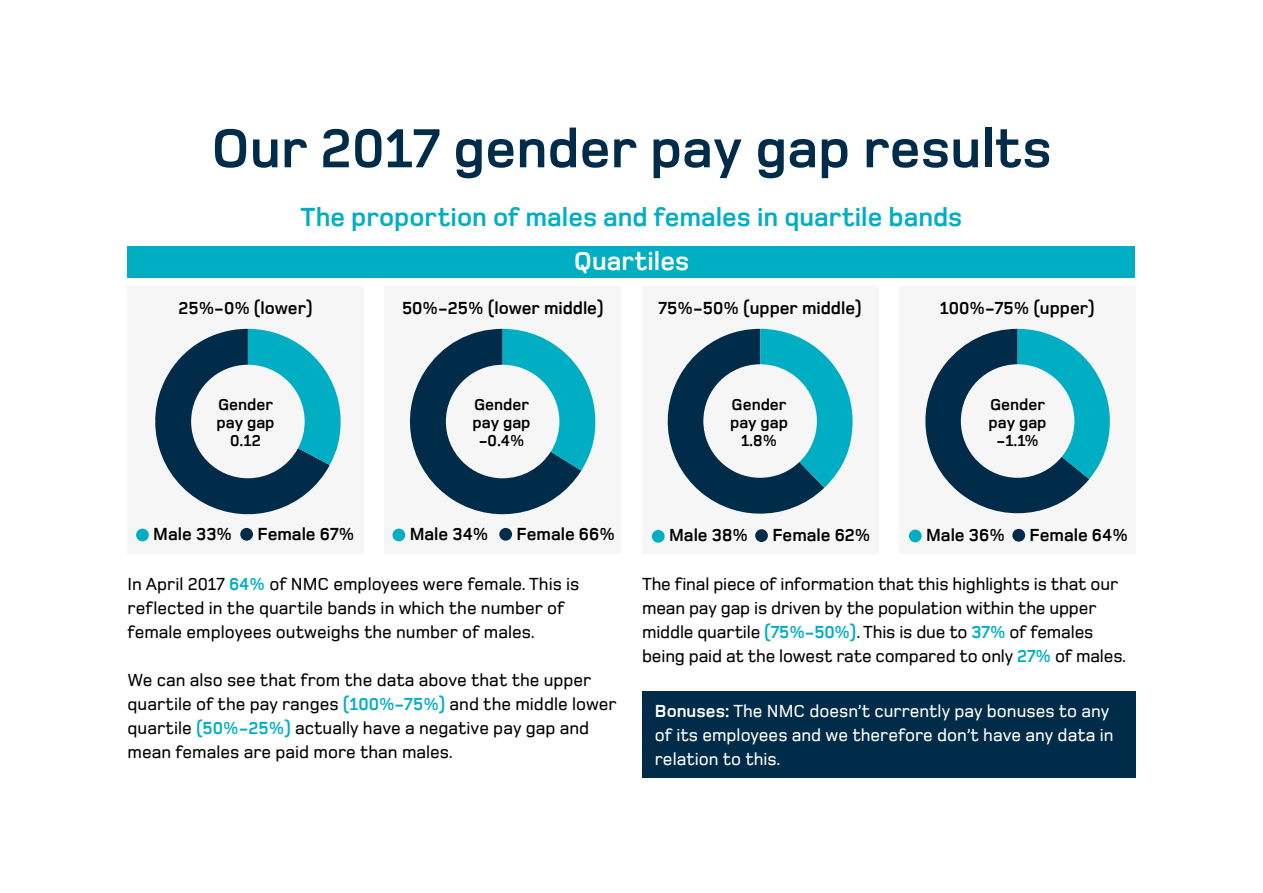
<style>
.page{position:relative;width:1263px;height:893px;background:#fff}
.page>*{position:absolute;margin:0;border:0;box-sizing:border-box;transform-origin:0 0}
.t1{font:700 57px "Foundry Monoline";color:#002c4a}
.t2{font:700 27px "Foundry Monoline";color:#00aec4}
.t3{font:700 27px "Foundry Monoline";color:#fff}
.t4{font:500 18px/24px "Foundry Monoline";color:#000}
.t5{font:700 18px "Foundry Monoline";color:#000}
.t6{font:500 18px/24px "Foundry Monoline";color:#fff}
.t7{font:700 16.5px/18px "Foundry Monoline";color:#000;text-align:center}
.s1{font-weight:700;color:#00aec4}
.s2{font-weight:700}
</style>
<div class="page">
<div style="left:128px;top:286px;width:236px;height:268px;background:#f6f6f6"></div>
<div style="left:385px;top:286px;width:236px;height:268px;background:#f6f6f6"></div>
<div style="left:642px;top:286px;width:236px;height:268px;background:#f6f6f6"></div>
<div style="left:899px;top:286px;width:236px;height:268px;background:#f6f6f6"></div>
<div style="left:642px;top:691px;width:493px;height:86px;background:#002c4a"></div>
<svg style="left:155px;top:329px;width:186px;height:186px"></svg>
<svg style="left:409px;top:329px;width:186px;height:186px"></svg>
<svg style="left:667px;top:329px;width:185px;height:185px"></svg>
<svg style="left:925px;top:329px;width:185px;height:185px"></svg>
<div style="left:128px;top:247px;width:1007px;height:31px;background:#00aec4"></div>
<div style="left:136px;top:529px;width:13px;height:12px;background:#00aec4;border-radius:50%"></div>
<div style="left:240px;top:528px;width:13px;height:13px;background:#002c4a;border-radius:50%"></div>
<div style="left:392px;top:529px;width:13px;height:12px;background:#00aec4;border-radius:50%"></div>
<div style="left:499px;top:528px;width:13px;height:13px;background:#002c4a;border-radius:50%"></div>
<div style="left:652px;top:530px;width:13px;height:13px;background:#00aec4;border-radius:50%"></div>
<div style="left:755px;top:529px;width:13px;height:13px;background:#002c4a;border-radius:50%"></div>
<div style="left:909px;top:530px;width:13px;height:12px;background:#00aec4;border-radius:50%"></div>
<div style="left:1012px;top:529px;width:13px;height:13px;background:#002c4a;border-radius:50%"></div>
<h1 class="t1" style="left:211px;top:118px;width:842px">Our 2017 gender pay gap results</h1>
<h2 class="t2" style="left:301px;top:203px;width:663px">The proportion of males and females in quartile bands</h2>
<h2 class="t3" style="left:574px;top:247px;width:117px">Quartiles</h2>
<p class="t5" style="left:178px;top:299px;width:136px">25%-0% (lower)</p>
<p class="t5" style="left:402px;top:299px;width:203px">50%-25% (lower middle)</p>
<p class="t5" style="left:658px;top:299px;width:205px">75%-50% (upper middle)</p>
<p class="t5" style="left:940px;top:299px;width:156px">100%-75% (upper)</p>
<p class="t7" style="left:217px;top:396px;width:59px">Gender pay gap<br>0.12</p>
<p class="t7" style="left:473px;top:396px;width:59px">Gender pay gap -0.4%</p>
<p class="t7" style="left:730px;top:396px;width:59px">Gender pay gap<br>1.8%</p>
<p class="t7" style="left:989px;top:396px;width:59px">Gender pay gap -1.1%</p>
<p class="t5" style="left:153px;top:524px;width:80px">Male 33%</p>
<p class="t5" style="left:257px;top:524px;width:98px">Female 67%</p>
<p class="t5" style="left:410px;top:524px;width:80px">Male 34%</p>
<p class="t5" style="left:516px;top:524px;width:100px">Female 66%</p>
<p class="t5" style="left:669px;top:526px;width:80px">Male 38%</p>
<p class="t5" style="left:772px;top:526px;width:100px">Female 62%</p>
<p class="t5" style="left:926px;top:525px;width:80px">Male 36%</p>
<p class="t5" style="left:1029px;top:525px;width:100px">Female 64%</p>
<p class="t4" style="left:128px;top:572px;width:453px">In April 2017 <span class="s1">64%</span> of NMC employees were female. This is reflected in the quartile bands in which the number of female employees outweighs the number of males.</p>
<p class="t4" style="left:128px;top:668px;width:491px">We can also see that from the data above that the upper quartile of the pay ranges <span class="s1">(100%-75%)</span> and the middle lower quartile <span class="s1">(50%-25%)</span> actually have a negative pay gap and mean females are paid more than males.</p>
<p class="t4" style="left:642px;top:572px;width:485px">The final piece of information that this highlights is that our mean pay gap is driven by the population within the upper middle quartile <span class="s1">(75%-50%)</span>. This is due to <span class="s1">37%</span> of females being paid at the lowest rate compared to only <span class="s1">27%</span> of males.</p>
<p class="t6" style="left:655px;top:699px;width:460px"><span class="s2">Bonuses:</span> The NMC doesn’t currently pay bonuses to any of its employees and we therefore don’t have any data in relation to this.</p>
</div>
